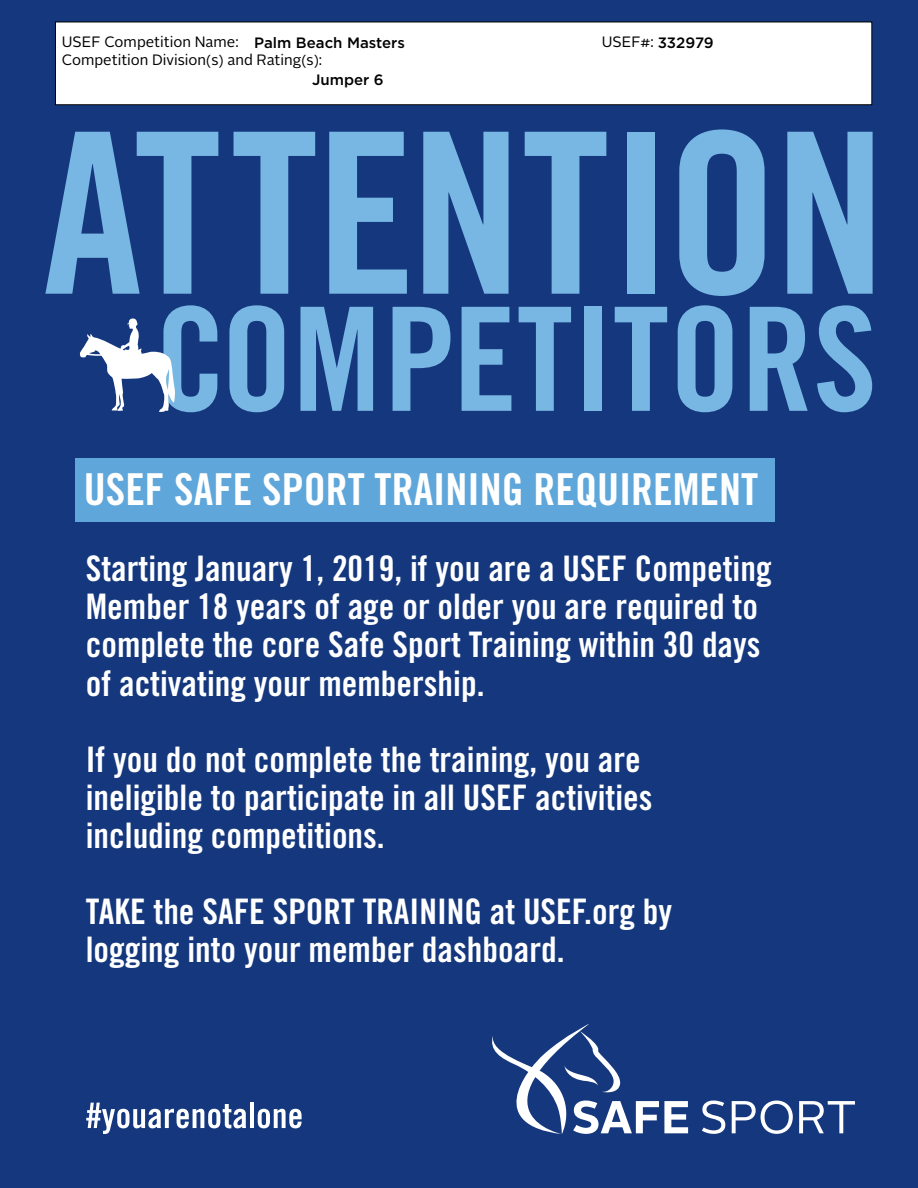
<style>
.page{position:relative;width:918px;height:1188px;background:#14377d}
.page>*{position:absolute;margin:0;border:0;box-sizing:border-box;transform-origin:0 0}
.t1{font:43.95px "Trade Gothic LT Std Bd Cn 20";color:#fff}
.t2{font:35.25px/38.1px "Trade Gothic LT Std Bd Cn 20";color:#fff}
.t3{font:15px "Alright Sans";color:#000}
.t4{font:500 15px "Gotham";color:#000}
.s1{font-family:"Gotham";font-weight:500}
.s2{font-size:13.5px}
</style>
<div class="page">
<svg style="left:86px;top:1103px;width:160px;height:31px"></svg>
<hr style="left:250px;top:1103px;width:4px;height:25px;background:#fff">
<svg style="left:258px;top:1109px;width:44px;height:19px"></svg>
<svg style="left:492px;top:1024px;width:196px;height:110px"></svg>
<svg style="left:702px;top:1101px;width:23px;height:33px"></svg>
<svg style="left:732px;top:1101px;width:61px;height:33px"></svg>
<svg style="left:799px;top:1101px;width:56px;height:32px"></svg>
<svg style="left:45px;top:132px;width:173px;height:162px"></svg>
<svg style="left:234px;top:132px;width:81px;height:162px"></svg>
<svg style="left:329px;top:132px;width:78px;height:162px"></svg>
<svg style="left:423px;top:132px;width:86px;height:162px"></svg>
<svg style="left:525px;top:132px;width:81px;height:162px"></svg>
<div style="left:627px;top:132px;width:28px;height:162px;background:#78b7e4"></div>
<svg style="left:679px;top:129px;width:86px;height:167px"></svg>
<svg style="left:787px;top:132px;width:86px;height:162px"></svg>
<svg style="left:229px;top:305px;width:55px;height:107px"></svg>
<svg style="left:300px;top:307px;width:73px;height:104px"></svg>
<svg style="left:393px;top:307px;width:57px;height:104px"></svg>
<svg style="left:462px;top:307px;width:49px;height:104px"></svg>
<svg style="left:519px;top:307px;width:52px;height:104px"></svg>
<div style="left:584px;top:307px;width:18px;height:104px;background:#78b7e4"></div>
<svg style="left:615px;top:307px;width:52px;height:104px"></svg>
<svg style="left:678px;top:305px;width:54px;height:107px"></svg>
<svg style="left:750px;top:307px;width:58px;height:104px"></svg>
<svg style="left:817px;top:305px;width:55px;height:107px"></svg>
<svg style="left:80px;top:305px;width:137px;height:107px"></svg>
<div style="left:75px;top:458px;width:700px;height:63px;background:#5fa6db"></div>
<div style="left:55px;top:22px;width:817px;height:83px;background:#fff"></div>
<div style="left:55px;top:22px;width:817px;height:83px;border:1px solid #000"></div>
<p class="t3" style="left:62px;top:32px;width:178px">USEF Competition Name:</p>
<p class="t3" style="left:602px;top:32px;width:113px">USEF#: <span class="s1">332979</span></p>
<p class="t3" style="left:62px;top:50px;width:262px">Competition Division<span class="s2">(</span>s<span class="s2">)</span> and Rating<span class="s2">(</span>s<span class="s2">)</span>:</p>
<p class="t4" style="left:254px;top:33px;width:152px">Palm Beach Masters</p>
<p class="t4" style="left:312px;top:70px;width:73px">Jumper 6</p>
<p class="t1" style="left:84px;top:462px;width:676px">USEF SAFE SPORT TRAINING REQUIREMENT</p>
<p class="t2" style="left:86px;top:549px;width:687px">Starting January 1, 2019, if you are a USEF Competing Member 18 years of age or older you are required to complete the core Safe Sport Training within 30 days of activating your membership.</p>
<p class="t2" style="left:86px;top:740px;width:568px">If you do not complete the training, you are ineligible to participate in all USEF activities including competitions.</p>
<p class="t2" style="left:86px;top:892px;width:588px">TAKE the SAFE SPORT TRAINING at USEF.org by logging into your member dashboard.</p>
</div>
